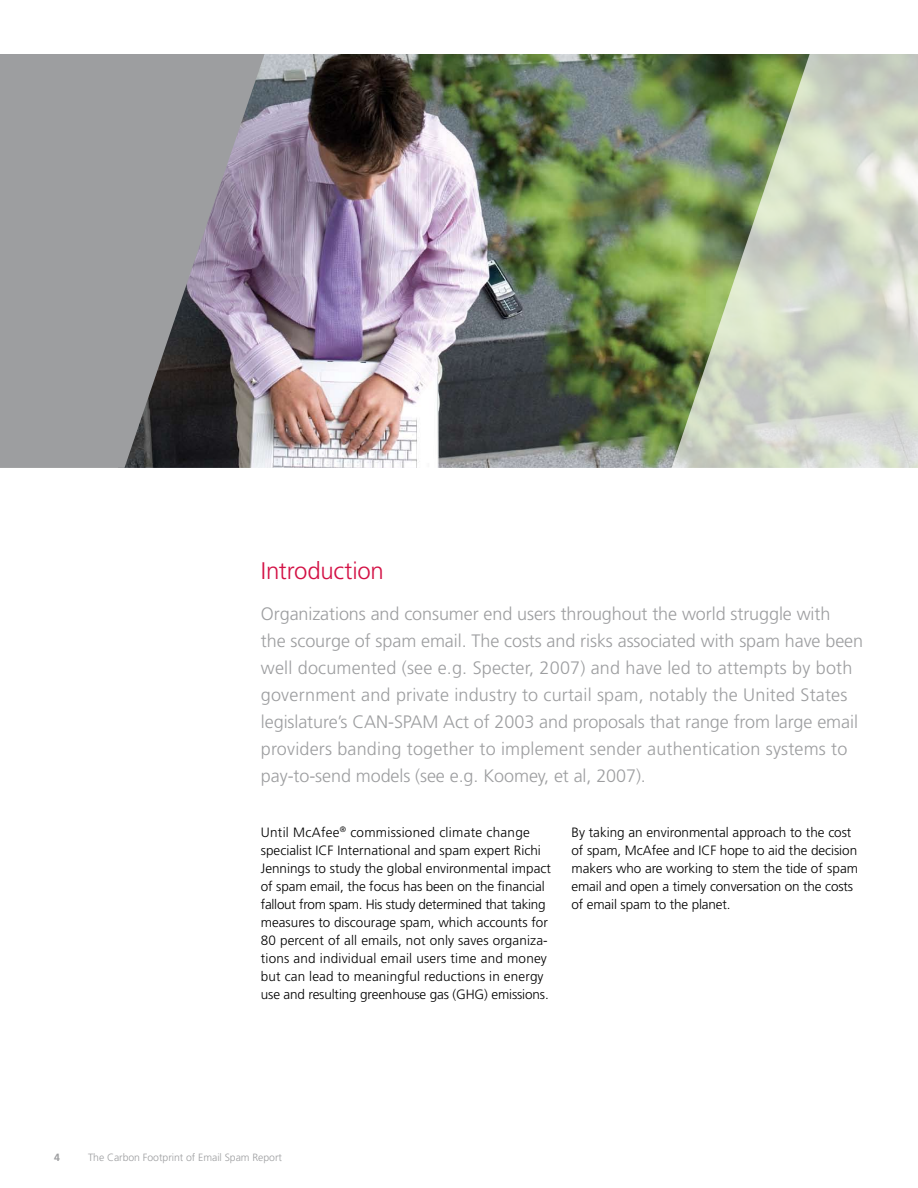
<style>
.page{position:relative;width:918px;height:1188px;background:#fff}
.page>*{position:absolute;margin:0;border:0;box-sizing:border-box;transform-origin:0 0}
.t1{font:300 24px "Frutiger";letter-spacing:-.01em;color:#d31145}
.t2{font:300 18px/27px "Frutiger";letter-spacing:-.005em;color:#9d9ea0}
.t3{font:300 13.5px/18px "Frutiger";color:#000}
.t4{font:300 10.5px "Frutiger";letter-spacing:-.005em;color:#9d9ea0}
</style>
<div class="page">
<img style="left:265px;top:54px;width:406px;height:414px">
<svg style="left:0;top:54px;width:265px;height:414px;background:#8e8d92"></svg>
<svg style="left:671px;top:54px;width:247px;height:414px;background:#b7c2a7"></svg>
<h1 class="t1" style="left:261px;top:558px;width:124px">Introduction</h1>
<p class="t2" style="left:261px;top:600px;width:604px">Organizations and consumer end users throughout the world struggle with<br>the scourge of spam email. The costs and risks associated with spam have been well documented (see e.g. Specter, 2007) and have led to attempts by both government and private industry to curtail spam, notably the United States legislature’s CAN-SPAM Act of 2003 and proposals that range from large email providers banding together to implement sender authentication systems to pay-to-send models (see e.g. Koomey, et al, 2007).</p>
<p class="t3" style="left:261px;top:823px;width:292px">Until McAfee<sup>®</sup> commissioned climate change specialist ICF International and spam expert Richi Jennings to study the global environmental impact of spam email, the focus has been on the financial fallout from spam. His study determined that taking measures to discourage spam, which accounts for 80 percent of all emails, not only saves organiza&shy;tions and individual email users time and money but can lead to meaningful reductions in energy use and resulting greenhouse gas (GHG) emissions.</p>
<p class="t3" style="left:572px;top:823px;width:288px">By taking an environmental approach to the cost of spam, McAfee and ICF hope to aid the decision makers who are working to stem the tide of spam email and open a timely conversation on the costs of email spam to the planet.</p>
<p class="t4" style="left:88px;top:1152px;width:195px">The Carbon Footprint of Email Spam Report</p>
</div>
